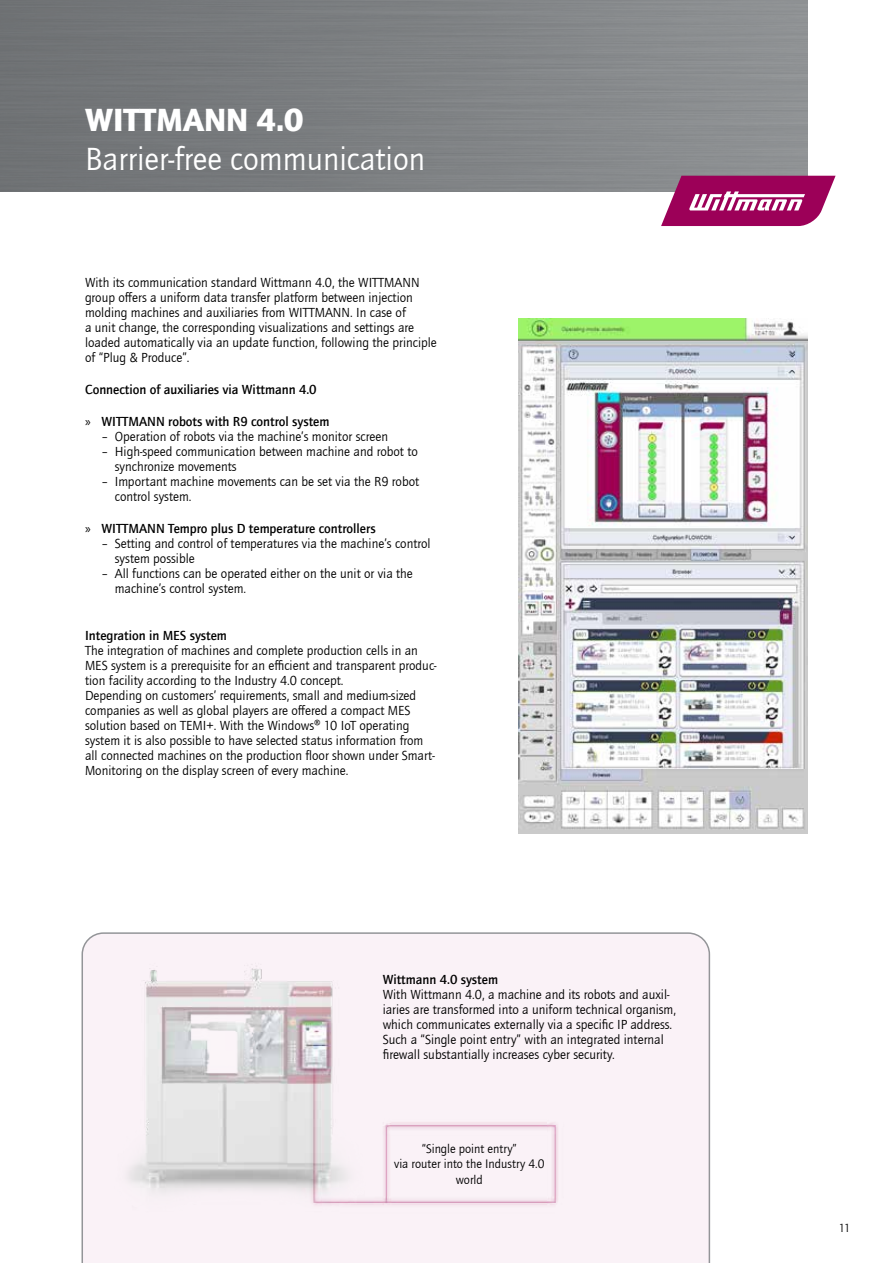
<style>
.page{position:relative;width:893px;height:1263px;background:#fff}
.page>*{position:absolute;margin:0;border:0;box-sizing:border-box;transform-origin:0 0}
.t1{font:33px "Quay Sans ITC Com";color:#fff}
.t2{font:900 33px "Quay Sans ITC Com";color:#fff}
.t3{font:13.5px/15px "Quay Sans ITC Com";color:#000}
.t4{font:500 13.5px "Quay Sans ITC Com";color:#000}
.t5{font:12.75px/15.3px "Quay Sans ITC Com";color:#000;text-align:center}
.t6{font:12px "Quay Sans ITC Com";color:#000}
.s1{font-family:"Myriad Pro";font-weight:400}
</style>
<div class="page">
<div style="left:0;top:0;width:808px;height:191px;background:linear-gradient(to right,#6d7073,#8f9294)"></div>
<svg style="left:661px;top:176px;width:175px;height:50px"></svg>
<div style="left:82px;top:932px;width:628px;height:331px;background:#faf2f7"></div>
<img style="left:81px;top:932px;width:489px;height:285px">
<img style="left:519px;top:319px;width:289px;height:514px">
<h1 class="t2" style="left:85px;top:99px;width:220px">WITTMANN 4.0</h1>
<h1 class="t1" style="left:85px;top:140px;width:342px">Barrier-free communication</h1>
<p class="t3" style="left:85px;top:275px;width:353px">With its communication standard Wittmann 4.0, the WITTMANN group offers a uniform data transfer platform between injection molding machines and auxiliaries from WITTMANN. In case of<br>a unit change, the corresponding visualizations and settings are loaded automatically via an update function, following the principle of “Plug &amp; Produce”.</p>
<p class="t4" style="left:85px;top:381px;width:233px">Connection of auxiliaries via Wittmann 4.0</p>
<p class="t4" style="left:85px;top:413px;width:246px"><span class="s1">»</span> WITTMANN robots with R9 control system</p>
<p class="t3" style="left:102px;top:429px;width:288px">– Operation of robots via the machine’s monitor screen</p>
<p class="t3" style="left:115px;top:444px;width:305px;text-indent:-13px">– High-speed communication between machine and robot to synchronize movements</p>
<p class="t3" style="left:115px;top:474px;width:306px;text-indent:-13px">– Important machine movements can be set via the R9 robot control system.</p>
<p class="t4" style="left:85px;top:520px;width:292px"><span class="s1">»</span> WITTMANN Tempro plus D temperature controllers</p>
<p class="t3" style="left:115px;top:536px;width:317px;text-indent:-13px">– Setting and control of temperatures via the machine’s control system possible</p>
<p class="t3" style="left:115px;top:566px;width:300px;text-indent:-13px">– All functions can be operated either on the unit or via the machine’s control system.</p>
<p class="t4" style="left:85px;top:627px;width:143px">Integration in MES system</p>
<p class="t3" style="left:85px;top:643px;width:353px">The integration of machines and complete production cells in an MES system is a prerequisite for an efficient and transparent produc&shy;tion facility according to the Industry 4.0 concept.<br>Depending on customers’ requirements, small and medium-sized companies as well as global players are offered a compact MES solution based on TEMI+. With the Windows® 10 IoT operating system it is also possible to have selected status information from all connected machines on the production floor shown under Smart-Monitoring on the display screen of every machine.</p>
<p class="t4" style="left:383px;top:971px;width:117px">Wittmann 4.0 system</p>
<p class="t3" style="left:383px;top:987px;width:295px">With Wittmann 4.0, a machine and its robots and auxil&shy;iaries are transformed into a uniform technical organism, which communicates externally via a specific IP address.<br>Such a “Single point entry” with an integrated internal firewall substantially increases cyber security.</p>
<p class="t5" style="left:394px;top:1141px;width:152px">“Single point entry”<br>via router into the Industry 4.0 world</p>
<p class="t6" style="left:839px;top:1220px;width:13px">11</p>
</div>
